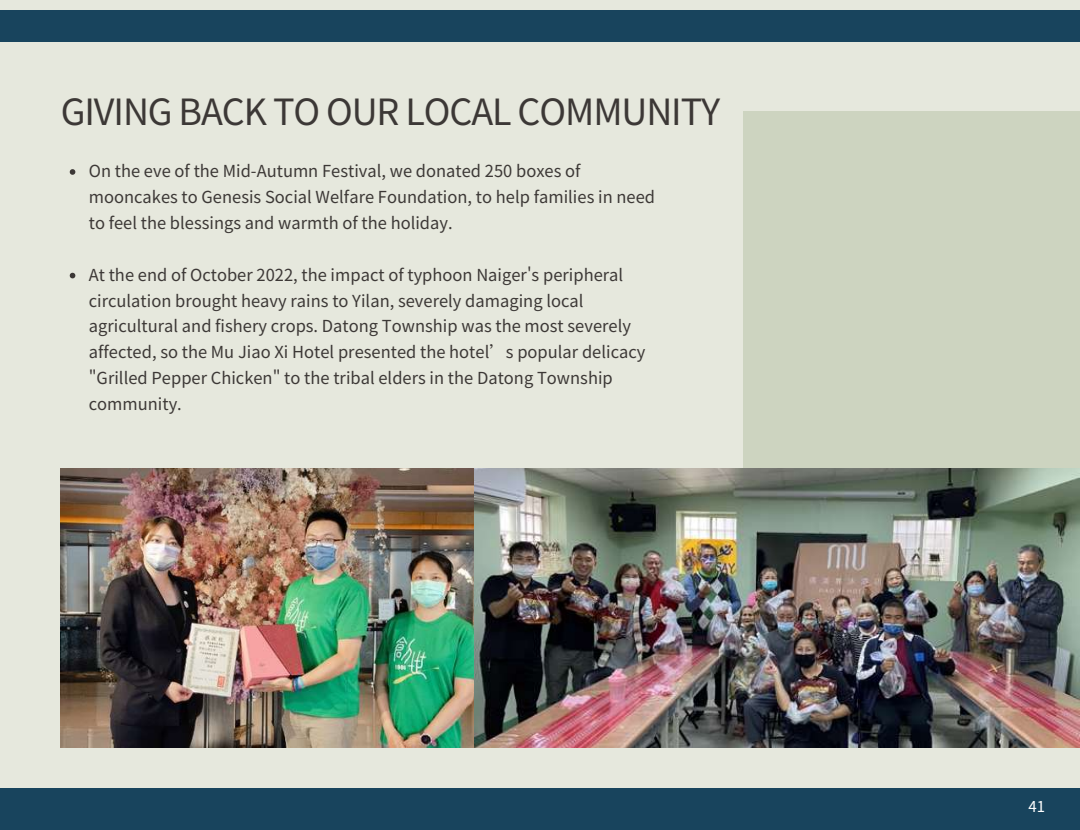
<style>
.page{position:relative;width:1080px;height:830px;background:#fff}
.page>*{position:absolute;margin:0;border:0;box-sizing:border-box;transform-origin:0 0}
.t1{font:36px "Noto Sans TC";letter-spacing:-.03em;color:#3c3836}
.t2{font:16.5px/25.8px "Noto Sans TC";color:#3c3836}
.t3{font:15px "Noto Sans TC";color:#fff}
</style>
<div class="page">
<div style="left:0;top:0;width:1080px;height:829px;background:#e6e8dd"></div>
<div style="left:744px;top:111px;width:336px;height:607px;background:#cdd4c0"></div>
<div style="left:0;top:788px;width:1080px;height:41px;background:#18445d"></div>
<div style="left:0;top:10px;width:1080px;height:31px;background:#18445d"></div>
<img style="left:61px;top:468px;width:1019px;height:279px">
<svg style="left:70px;top:169px;width:5px;height:6px"></svg>
<svg style="left:70px;top:272px;width:5px;height:6px"></svg>
<h1 class="t1" style="left:61px;top:83px;width:661px">GIVING BACK TO OUR LOCAL COMMUNITY</h1>
<p class="t2" style="left:89px;top:157px;width:568px">On the eve of the Mid-Autumn Festival, we donated 250 boxes of mooncakes to Genesis Social Welfare Foundation, to help families in need to feel the blessings and warmth of the holiday.</p>
<p class="t2" style="left:89px;top:260px;width:558px">At the end of October 2022, the impact of typhoon Naiger's peripheral circulation brought heavy rains to Yilan, severely damaging local agricultural and fishery crops. Datong Township was the most severely affected, so the Mu Jiao Xi Hotel presented the hotel’s popular delicacy "Grilled Pepper Chicken" to the tribal elders in the Datong Township community.</p>
<p class="t3" style="left:1028px;top:794px;width:18px">41</p>
</div>
